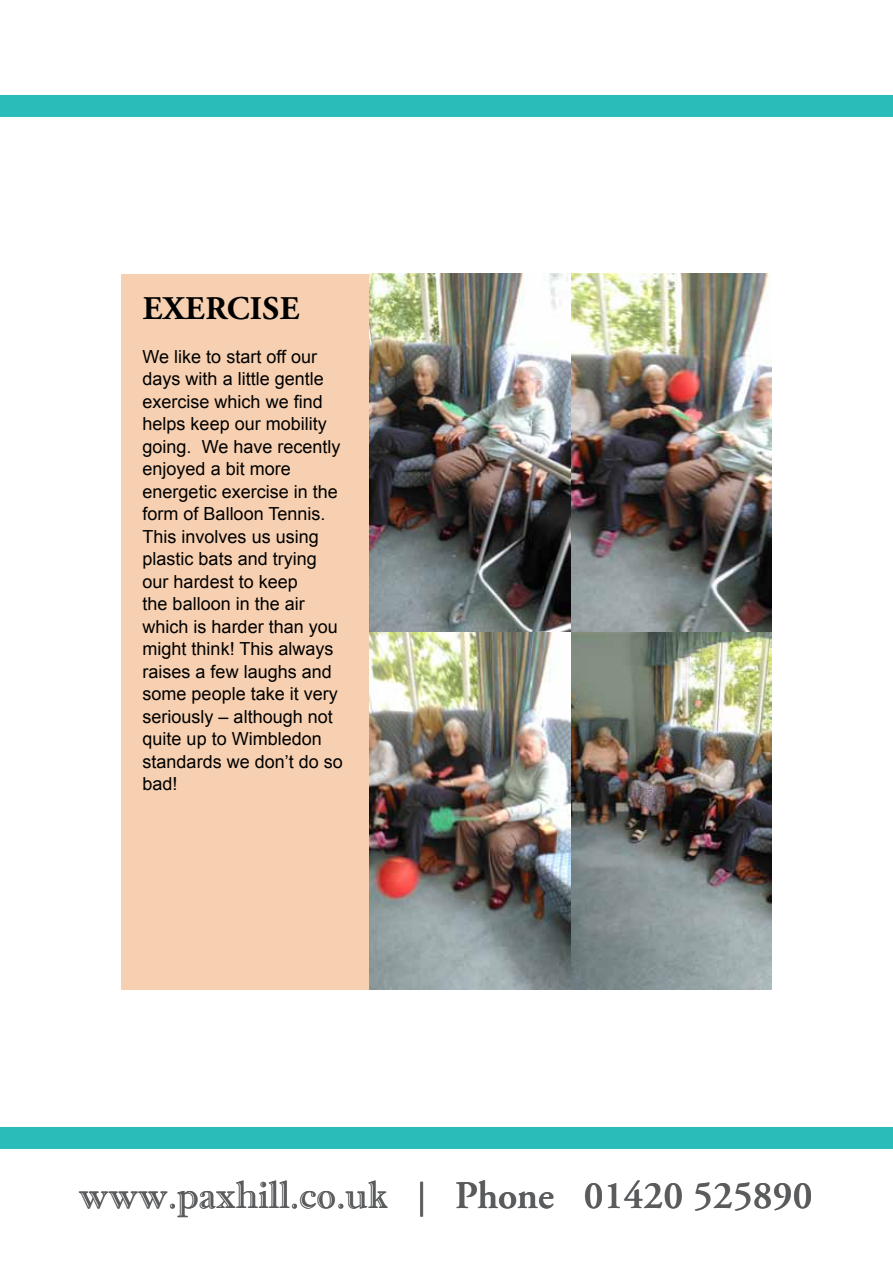
<style>
.page{position:relative;width:893px;height:1263px;background:#fff}
.page>*{position:absolute;margin:0;border:0;box-sizing:border-box;transform-origin:0 0}
.t1{font:39px "Imprint MT Shadow";color:#5a5b5d}
.t2{font:700 33px "Adobe Garamond Pro";letter-spacing:.015em;color:#000}
.t3{font:18px/22.5px "Arial";color:#000}
.s1{font-family:"Adobe Garamond";font-weight:600}
</style>
<div class="page">
<div style="left:0;top:1127px;width:893px;height:21px;background:#29bcb9"></div>
<div style="left:0;top:96px;width:893px;height:21px;background:#29bcb9"></div>
<div style="left:121px;top:274px;width:249px;height:715px;background:#f7d0b1"></div>
<img style="left:369px;top:274px;width:403px;height:715px">
<h2 class="t2" style="left:143px;top:289px;width:158px">EXERCISE</h2>
<p class="t3" style="left:143px;top:345px;width:202px">We like to start off our days with a little gentle exercise which we find helps keep our mobility going. We have recently enjoyed a bit more energetic exercise in the form of Balloon Tennis.<br>This involves us using plastic bats and trying our hardest to keep<br>the balloon in the air which is harder than you might think! This always raises a few laughs and some people take it very seriously – although not quite up to Wimbledon standards we don’t do so bad!</p>
<h1 class="t1" style="left:79px;top:1172px;width:735px">www.paxhill.co.uk | <span class="s1">Phone 01420 525890</span></h1>
</div>
